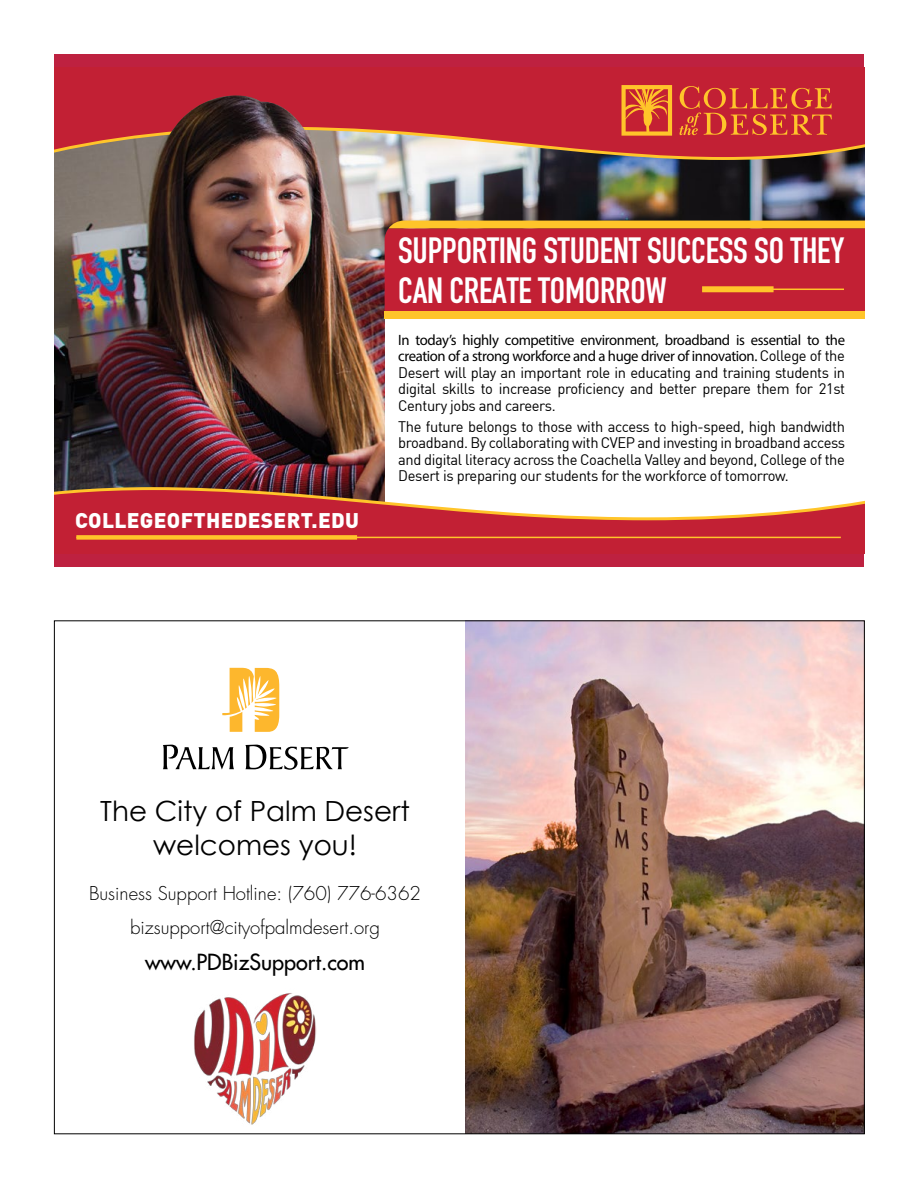
<style>
.page{position:relative;width:918px;height:1188px;background:#fff}
.page>*{position:absolute;margin:0;border:0;box-sizing:border-box;transform-origin:0 0}
.t1{font:700 36px/40.5px "DIN Condensed";letter-spacing:-.005em;color:#fff}
.t2{font:27.75px/33.3px "Century Gothic";color:#000;text-align:center}
.t3{font:500 21.6px "Futura Std";color:#000}
.t4{font:900 21px "DIN";letter-spacing:.015em;color:#fff}
.t5{font:300 18.6px "Futura Std";color:#000}
.t6{font:15px/16.5px "DIN";letter-spacing:-.025em;color:#000;text-align:justify}
.s1{font-weight:700}
</style>
<div class="page">
<div style="left:54px;top:54px;width:810px;height:513px;background:#be2140"></div>
<img style="left:54px;top:161px;width:810px;height:325px">
<div style="left:385px;top:306px;width:479px;height:247px;background:#fff"></div>
<svg style="left:385px;top:221px;width:479px;height:90px"></svg>
<div style="left:385px;top:311px;width:479px;height:8px;background:#ffc52a"></div>
<svg style="left:54px;top:486px;width:810px;height:67px;fill:#c22034"></svg>
<svg style="left:54px;top:67px;width:810px;height:94px;fill:#c22034"></svg>
<svg style="left:679px;top:86px;width:153px;height:49px"></svg>
<svg style="left:621px;top:85px;width:51px;height:51px"></svg>
<hr style="left:76px;top:537px;width:765px;height:1px;background:#ffc52a">
<div style="left:76px;top:535px;width:281px;height:5px;background:#ffc52a"></div>
<hr style="left:754px;top:289px;width:90px;height:1px;background:#ffc52a">
<div style="left:702px;top:286px;width:72px;height:6px;background:#ffc52a"></div>
<img style="left:148px;top:95px;width:192px;height:232px">
<img style="left:164px;top:622px;width:699px;height:510px">
<svg style="left:222px;top:668px;width:57px;height:64px"></svg>
<svg style="left:163px;top:745px;width:71px;height:25px"></svg>
<svg style="left:245px;top:745px;width:104px;height:25px"></svg>
<img style="left:194px;top:982px;width:122px;height:150px">
<h1 class="t1" style="left:398px;top:230px;width:448px">SUPPORTING STUDENT SUCCESS SO THEY<br>CAN CREATE TOMORROW</h1>
<h3 class="t4" style="left:75px;top:506px;width:285px">COLLEGEOFTHEDESERT.EDU</h3>
<p class="t6" style="left:398px;top:331px;width:448px"><span class="s1">In today’s highly competitive environment, broadband is essential to the creation of a strong workforce and a huge driver of innovation.</span> College of the Desert will play an important role in educating and training students in digital skills to increase proficiency and better prepare them for 21st Century jobs and careers.</p>
<p class="t6" style="left:398px;top:418px;width:448px">The future belongs to those with access to high-speed, high bandwidth broadband. By collaborating with CVEP and investing in broadband access and digital literacy across the Coachella Valley and beyond, College of the Desert is preparing our students for the workforce of tomorrow.</p>
<h2 class="t2" style="left:100px;top:794px;width:311px">The City of Palm Desert welcomes you!</h2>
<p class="t5" style="left:89px;top:882px;width:334px">Business Support Hotline: (760) 776-6362</p>
<p class="t5" style="left:130px;top:916px;width:251px">bizsupport@cityofpalmdesert.org</p>
<h3 class="t3" style="left:145px;top:949px;width:222px">www.PDBizSupport.com</h3>
</div>
